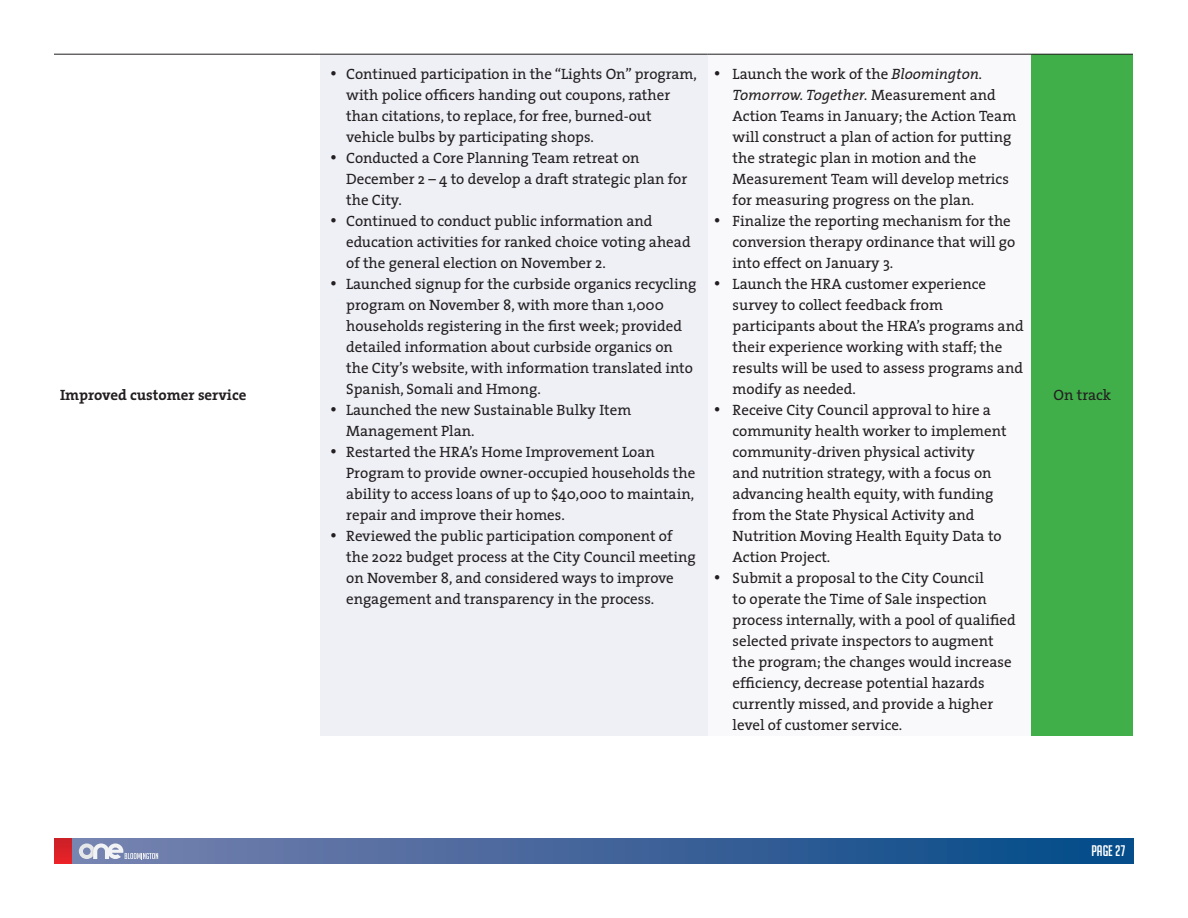
<style>
.page{position:relative;width:1188px;height:918px;background:#fff}
.page>*{position:absolute;margin:0;border:0;box-sizing:border-box;transform-origin:0 0}
.t1{font:15px/21px "The Serif";color:#231f20}
.STRAT_HED{font:700 15px "The Serif";color:#231f20}
.t2{font:15px "Big Noodle Titling";color:#fff}
.s1{font-style:italic}
</style>
<div class="page">
<div style="left:71px;top:838px;width:1063px;height:26px;background:linear-gradient(to right,#7b81af,#044988)"></div>
<div style="left:54px;top:838px;width:17px;height:26px;background:linear-gradient(to bottom,#c92027,#ea2228)"></div>
<svg style="left:79px;top:843px;width:79px;height:16px"></svg>
<div style="left:320px;top:54px;width:388px;height:682px;background:#eef0f6"></div>
<div style="left:708px;top:54px;width:324px;height:682px;background:#f9f9fb"></div>
<div style="left:1032px;top:54px;width:101px;height:682px;background:#40ae49"></div>
<hr style="left:54px;top:54px;width:266px;height:1px;background:#231f20">
<hr style="left:320px;top:54px;width:388px;height:1px;background:#231f20">
<hr style="left:708px;top:54px;width:324px;height:1px;background:#231f20">
<hr style="left:1032px;top:54px;width:101px;height:1px;background:#231f20">
<p class="STRAT_HED" style="left:60px;top:383px;width:188px">Improved customer service</p>
<p class="t1" style="left:346px;top:63px;width:352px;text-indent:-16px">• Continued participation in the “Lights On” program, with police officers handing out coupons, rather than citations, to replace, for free, burned-out vehicle bulbs by participating shops.</p>
<p class="t1" style="left:346px;top:147px;width:343px;text-indent:-16px">• Conducted a Core Planning Team retreat on<br>December 2 – 4 to develop a draft strategic plan for the City.</p>
<p class="t1" style="left:346px;top:210px;width:346px;text-indent:-16px">• Continued to conduct public information and education activities for ranked choice voting ahead of the general election on November 2.</p>
<p class="t1" style="left:346px;top:273px;width:352px;text-indent:-16px">• Launched signup for the curbside organics recycling program on November 8, with more than 1,000 households registering in the first week; provided detailed information about curbside organics on the City’s website, with information translated into Spanish, Somali and Hmong.</p>
<p class="t1" style="left:346px;top:399px;width:287px;text-indent:-16px">• Launched the new Sustainable Bulky Item<br>Management Plan.</p>
<p class="t1" style="left:346px;top:441px;width:351px;text-indent:-16px">• Restarted the HRA’s Home Improvement Loan Program to provide owner-occupied households the ability to access loans of up to $40,000 to maintain, repair and improve their homes.</p>
<p class="t1" style="left:346px;top:525px;width:351px;text-indent:-16px">• Reviewed the public participation component of the 2022 budget process at the City Council meeting on November 8, and considered ways to improve engagement and transparency in the process.</p>
<p class="t1" style="left:733px;top:63px;width:285px;text-indent:-19px">• Launch the work of the <span class="s1">Bloomington.<br>Tomorrow. Together.</span> Measurement and Action Teams in January; the Action Team will construct a plan of action for putting the strategic plan in motion and the Measurement Team will develop metrics for measuring progress on the plan.</p>
<p class="t1" style="left:733px;top:210px;width:284px;text-indent:-19px">• Finalize the reporting mechanism for the conversion therapy ordinance that will go into effect on January 3.</p>
<p class="t1" style="left:733px;top:273px;width:293px;text-indent:-19px">• Launch the HRA customer experience survey to collect feedback from participants about the HRA’s programs and their experience working with staff; the results will be used to assess programs and modify as needed.</p>
<p class="t1" style="left:733px;top:399px;width:276px;text-indent:-19px">• Receive City Council approval to hire a community health worker to implement community-driven physical activity<br>and nutrition strategy, with a focus on advancing health equity, with funding from the State Physical Activity and Nutrition Moving Health Equity Data to Action Project.</p>
<p class="t1" style="left:733px;top:567px;width:285px;text-indent:-19px">• Submit a proposal to the City Council<br>to operate the Time of Sale inspection process internally, with a pool of qualified selected private inspectors to augment the program; the changes would increase efficiency, decrease potential hazards currently missed, and provide a higher level of customer service.</p>
<p class="t1" style="left:1054px;top:384px;width:59px">On track</p>
<p class="t2" style="left:1091px;top:842px;width:35px">PAGE 27</p>
</div>
